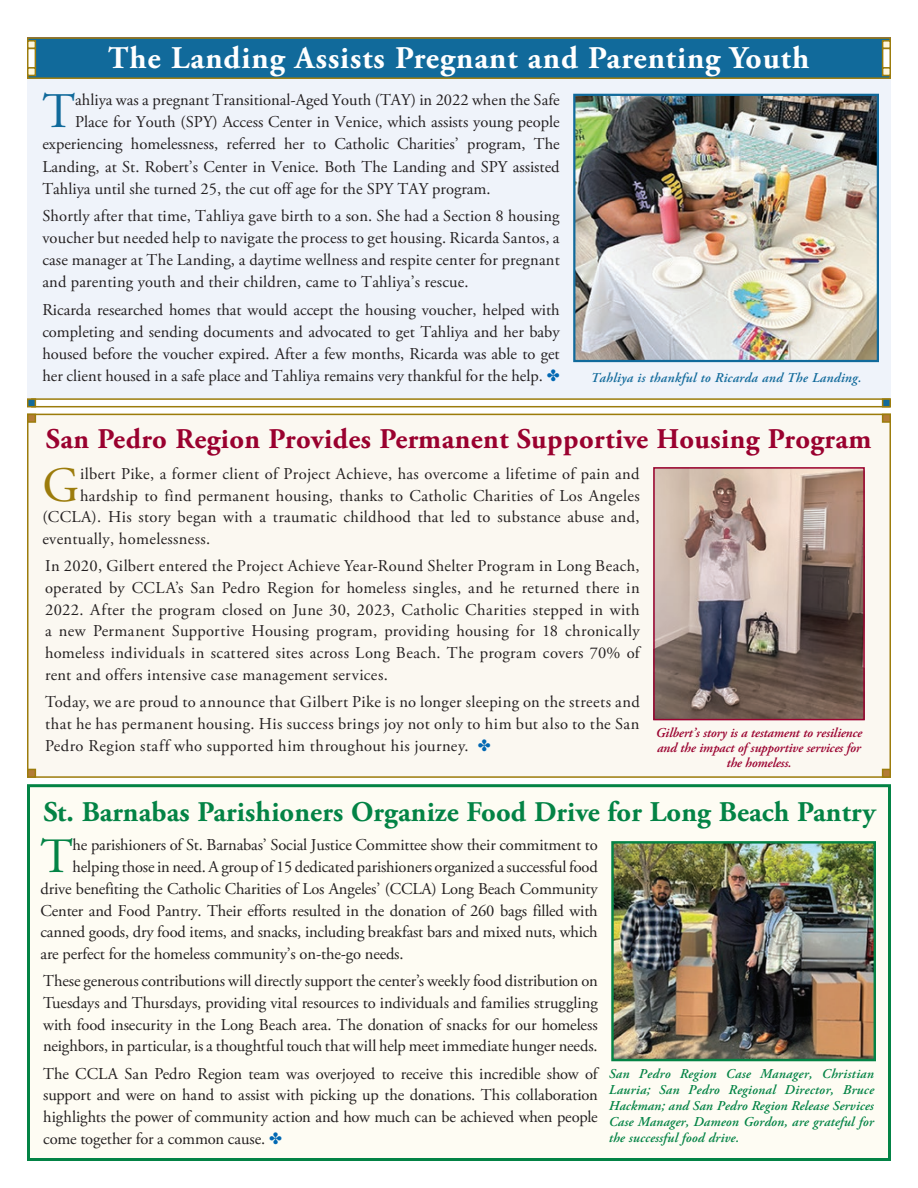
<style>
.page{position:relative;width:918px;height:1188px;background:#fff}
.page>*{position:absolute;margin:0;border:0;box-sizing:border-box;transform-origin:0 0}
.Newsltr_Body{font:49.8px "Adobe Garamond Pro";color:#116a9b}
.Newsltr_Body-2{font:49.35px "Adobe Garamond Pro";color:#038345}
.Newsltr_Body-3{font:49.35px "Adobe Garamond Pro";color:#9c7c0c}
.t1{font:700 31.5px "Adobe Garamond Pro";letter-spacing:.03em;color:#fff}
.t2{font:700 31.5px "Adobe Garamond Pro";letter-spacing:.03em;color:#fff;scale:.9 1}
.t3{font:700 28.5px "Adobe Garamond Pro";letter-spacing:.005em;color:#038345}
.t4{font:700 28.5px "Adobe Garamond Pro";letter-spacing:.015em;color:#9a012f}
.Newsltr_Body-4{font:16.5px/21.8px "Adobe Garamond Pro";color:#231f20;text-align:justify}
.Newsltr_Body-5{font:16.5px "Adobe Garamond Pro";letter-spacing:.02em;color:#231f20}
.t5{font:italic 600 13.5px/16.2px "Adobe Garamond Pro";letter-spacing:.01em;color:#038345;text-align:justify}
.t6{font:italic 600 13.5px/15px "Adobe Garamond Pro";letter-spacing:-.01em;color:#9a012f;text-align:center}
.t7{font:italic 600 13.5px "Adobe Garamond Pro";letter-spacing:.02em;color:#116a9b}
.s1{color:#0168b3}
</style>
<div class="page">
<div style="left:27px;top:784px;width:864px;height:377px;background:#fefcf3;border:3px solid #038345"></div>
<div style="left:27px;top:37px;width:864px;height:366px;background:#eff3fa"></div>
<img style="left:614px;top:844px;width:259px;height:214px">
<div style="left:611px;top:841px;width:265px;height:220px;border:2px solid #038345"></div>
<div style="left:31px;top:398px;width:859px;height:9px;background:#fff;border:2px solid #9c7c0c"></div>
<div style="left:882px;top:398px;width:9px;height:9px;background:#116a9b;border:2px solid #9c7c0c"></div>
<div style="left:27px;top:398px;width:9px;height:9px;background:#116a9b;border:2px solid #9c7c0c"></div>
<div style="left:27px;top:414px;width:864px;height:364px;background:#fbf8f1"></div>
<div style="left:27px;top:414px;width:864px;height:364px;border:2px solid #9c7c0c"></div>
<div style="left:882px;top:414px;width:9px;height:9px;background:#b37c37;border:2px solid #9c7c0c"></div>
<div style="left:882px;top:769px;width:9px;height:9px;background:#b37c37;border:2px solid #9c7c0c"></div>
<div style="left:27px;top:414px;width:9px;height:9px;background:#b37c37;border:2px solid #9c7c0c"></div>
<div style="left:27px;top:769px;width:9px;height:9px;background:#b37c37;border:2px solid #9c7c0c"></div>
<div style="left:27px;top:37px;width:864px;height:42px;background:#116a9b;border:2px solid #9c7c0c"></div>
<div style="left:882px;top:40px;width:9px;height:9px;background:#fef7dd;border:2px solid #9c7c0c"></div>
<div style="left:882px;top:48px;width:9px;height:21px;background:#fff;border:2px solid #9c7c0c"></div>
<div style="left:882px;top:67px;width:9px;height:9px;background:#fef7dd;border:2px solid #9c7c0c"></div>
<div style="left:27px;top:40px;width:9px;height:9px;background:#fef7dd;border:2px solid #9c7c0c"></div>
<div style="left:27px;top:48px;width:9px;height:21px;background:#fff;border:2px solid #9c7c0c"></div>
<div style="left:27px;top:67px;width:9px;height:9px;background:#fef7dd;border:2px solid #9c7c0c"></div>
<img style="left:656px;top:470px;width:206px;height:247px">
<div style="left:653px;top:467px;width:212px;height:253px;border:2px solid #9a012f"></div>
<img style="left:576px;top:97px;width:300px;height:262px">
<div style="left:573px;top:94px;width:306px;height:268px;border:2px solid #116a9b"></div>
<p class="t2" style="left:241px;top:38px;width:486px">OASIS Helps S nior Clients Thrive</p>
<p class="t1" style="left:108px;top:39px;width:703px">The Landing Assists Pregnant and Parenting Youth</p>
<p class="Newsltr_Body" style="left:42px;top:82px;width:34px">T</p>
<p class="Newsltr_Body-4" style="left:75px;top:90px;width:486px">ahliya was a pregnant Transitional-Aged Youth (TAY) in 2022 when the Safe</p>
<p class="Newsltr_Body-4" style="left:75px;top:112px;width:486px">Place for Youth (SPY) Access Center in Venice, which assists young people</p>
<p class="Newsltr_Body-4" style="left:42px;top:134px;width:519px">experiencing homelessness, referred her to Catholic Charities’ program, The</p>
<p class="Newsltr_Body-4" style="left:42px;top:156px;width:519px">Landing, at St. Robert’s Center in Venice. Both The Landing and SPY assisted</p>
<p class="Newsltr_Body-4" style="left:42px;top:178px;width:448px">Tahliya until she turned 25, the cut off age for the SPY TAY program.</p>
<p class="Newsltr_Body-4" style="left:42px;top:205px;width:519px">Shortly after that time, Tahliya gave birth to a son. She had a Section 8 housing voucher but needed help to navigate the process to get housing. Ricarda Santos, a case manager at The Landing, a daytime wellness and respite center for pregnant and parenting youth and their children, came to Tahliya’s rescue.</p>
<p class="Newsltr_Body-4" style="left:42px;top:299px;width:519px">Ricarda researched homes that would accept the housing voucher, helped with completing and sending documents and advocated to get Tahliya and her baby housed before the voucher expired. After a few months, Ricarda was able to get her client housed in a safe place and Tahliya remains very thankful for the help. <span class="s1">✤</span></p>
<p class="t7" style="left:591px;top:370px;width:272px">Tahliya is thankful to Ricarda and The Landing.</p>
<p class="t4" style="left:46px;top:422px;width:827px">San Pedro Region Provides Permanent Supportive Housing Program</p>
<p class="Newsltr_Body-3" style="left:42px;top:455px;width:38px">G</p>
<p class="Newsltr_Body-5" style="left:80px;top:464px;width:561px">ilbert Pike, a former client of Project Achieve, has overcome a lifetime of pain and</p>
<p class="Newsltr_Body-5" style="left:80px;top:485px;width:561px">hardship to find permanent housing, thanks to Catholic Charities of Los Angeles</p>
<p class="Newsltr_Body-5" style="left:42px;top:507px;width:599px">(CCLA). His story began with a traumatic childhood that led to substance abuse and,</p>
<p class="Newsltr_Body-5" style="left:42px;top:529px;width:167px">eventually, homelessness.</p>
<p class="Newsltr_Body-4" style="left:45px;top:556px;width:596px">In 2020, Gilbert entered the Project Achieve Year-Round Shelter Program in Long Beach, operated by CCLA’s San Pedro Region for homeless singles, and he returned there in 2022. After the program closed on June 30, 2023, Catholic Charities stepped in with a new Permanent Supportive Housing program, providing housing for 18 chronically homeless individuals in scattered sites across Long Beach. The program covers 70% of rent and offers intensive case management services.</p>
<p class="Newsltr_Body-4" style="left:45px;top:692px;width:596px">Today, we are proud to announce that Gilbert Pike is no longer sleeping on the streets and that he has permanent housing. His success brings joy not only to him but also to the San Pedro Region staff who supported him throughout his journey. <span class="s1">✤</span></p>
<p class="t6" style="left:656px;top:725px;width:208px">Gilbert’s story is a testament to resilience and the impact of supportive services for the homeless.</p>
<p class="t3" style="left:43px;top:795px;width:834px">St. Barnabas Parishioners Organize Food Drive for Long Beach Pantry</p>
<p class="Newsltr_Body-2" style="left:40px;top:827px;width:34px">T</p>
<p class="Newsltr_Body-4" style="left:73px;top:835px;width:527px">he parishioners of St. Barnabas’ Social Justice Committee show their commitment to</p>
<p class="Newsltr_Body-4" style="left:73px;top:857px;width:527px">helping those in need. A group of 15 dedicated parishioners organized a successful food</p>
<p class="Newsltr_Body-4" style="left:40px;top:878px;width:559px">drive benefiting the Catholic Charities of Los Angeles’ (CCLA) Long Beach Community</p>
<p class="Newsltr_Body-4" style="left:40px;top:900px;width:559px">Center and Food Pantry. Their efforts resulted in the donation of 260 bags filled with</p>
<p class="Newsltr_Body-4" style="left:40px;top:922px;width:559px">canned goods, dry food items, and snacks, including breakfast bars and mixed nuts, which</p>
<p class="Newsltr_Body-4" style="left:40px;top:944px;width:362px">are perfect for the homeless community’s on-the-go needs.</p>
<p class="Newsltr_Body-4" style="left:43px;top:971px;width:556px">These generous contributions will directly support the center’s weekly food distribution on Tuesdays and Thursdays, providing vital resources to individuals and families struggling with food insecurity in the Long Beach area. The donation of snacks for our homeless neighbors, in particular, is a thoughtful touch that will help meet immediate hunger needs.</p>
<p class="Newsltr_Body-4" style="left:43px;top:1063px;width:556px">The CCLA San Pedro Region team was overjoyed to receive this incredible show of support and were on hand to assist with picking up the donations. This collaboration highlights the power of community action and how much can be achieved when people come together for a common cause. <span class="s1">✤</span></p>
<p class="t5" style="left:609px;top:1066px;width:267px">San Pedro Region Case Manager, Christian Lauria; San Pedro Regional Director, Bruce Hackman; and San Pedro Region Release Services Case Manager, Dameon Gordon, are grateful for the successful food drive.</p>
</div>
